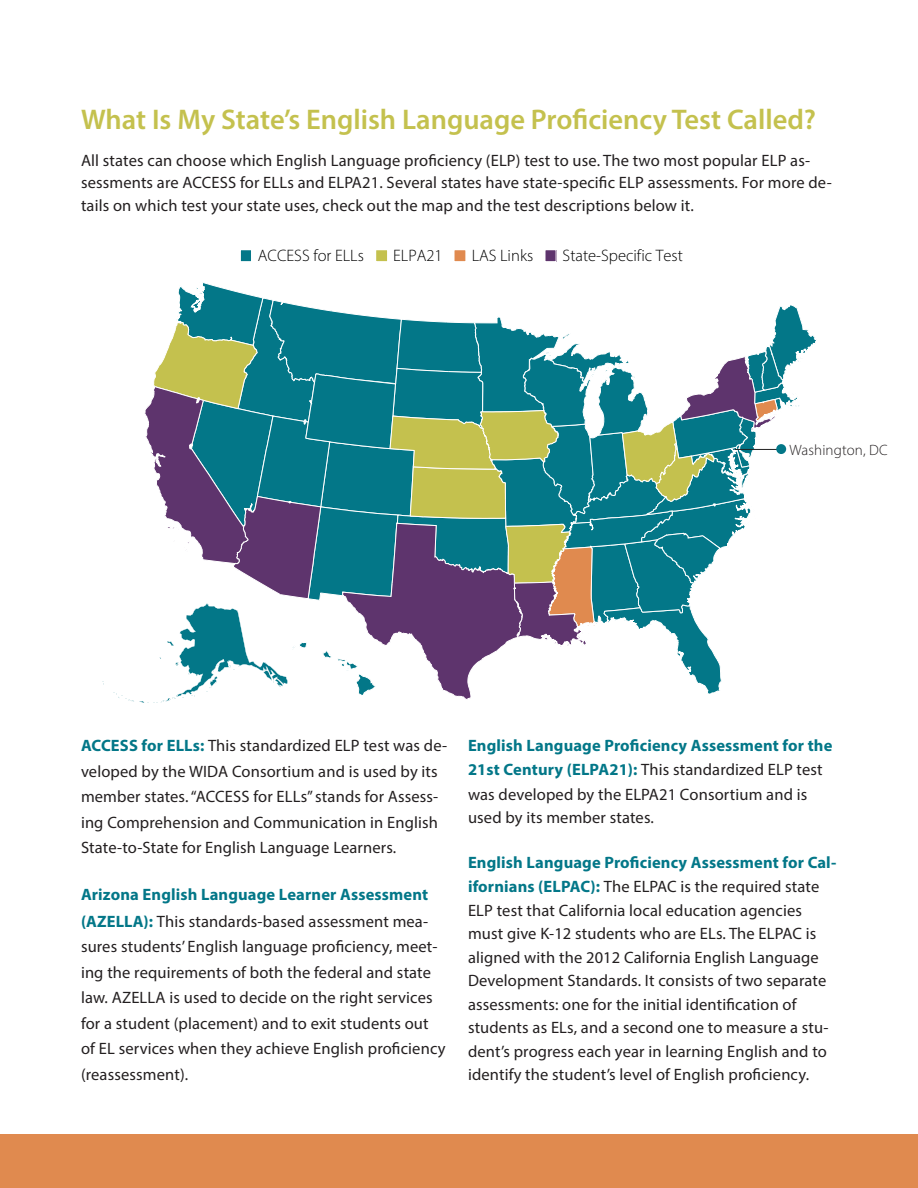
<style>
.page{position:relative;width:918px;height:1188px;background:#fff}
.page>*{position:absolute;margin:0;border:0;box-sizing:border-box;transform-origin:0 0}
.Heading_1__No_Number{font:600 28.5px "Myriad Pro";color:#c4c14e}
.t1{font:300 16.65px "Myriad Pro";color:#000}
.Body_1_15{font:16.5px/23.5px "Myriad Pro";letter-spacing:.01em;color:#231f20}
.Body_1_15-2{font:300 15px "Myriad Pro";letter-spacing:.01em;color:#231f20}
.s1{font-weight:700;color:#037788}
</style>
<div class="page">
<svg style="left:102px;top:282px;width:714px;height:421px"></svg>
<div style="left:240px;top:250px;width:11px;height:12px;background:#037788"></div>
<div style="left:240px;top:250px;width:12px;height:12px;border:1px solid #fff"></div>
<div style="left:376px;top:250px;width:12px;height:12px;background:#c4c14e"></div>
<div style="left:376px;top:250px;width:12px;height:12px;border:1px solid #fff"></div>
<div style="left:454px;top:250px;width:12px;height:12px;background:#e08a4f"></div>
<div style="left:454px;top:250px;width:12px;height:12px;border:1px solid #fff"></div>
<div style="left:545px;top:250px;width:11px;height:12px;background:#5e346d"></div>
<div style="left:545px;top:250px;width:11px;height:12px;border:1px solid #fff"></div>
<div style="left:0;top:1134px;width:918px;height:54px;background:#e08a4f"></div>
<div style="left:749px;top:684px;width:88px;height:27px;background:#fff"></div>
<div style="left:693px;top:694px;width:88px;height:27px;background:#fff"></div>
<hr style="left:735px;top:449px;width:43px;height:1px;background:#212121">
<div style="left:776px;top:444px;width:10px;height:10px;background:#037788;border-radius:50%"></div>
<p class="Heading_1__No_Number" style="left:81px;top:102px;width:737px">What Is My State’s English Language Proficiency Test Called?</p>
<p class="Body_1_15" style="left:81px;top:148px;width:752px;line-height:22.8px">All states can choose which English Language proficiency (ELP) test to use. The two most popular ELP as&shy;sessments are ACCESS for ELLs and ELPA21. Several states have state-specific ELP assessments. For more de&shy;tails on which test your state uses, check out the map and the test descriptions below it.</p>
<p class="t1" style="left:258px;top:246px;width:108px">ACCESS for ELLs</p>
<p class="t1" style="left:393px;top:246px;width:51px">ELPA21</p>
<p class="t1" style="left:472px;top:246px;width:63px">LAS Links</p>
<p class="t1" style="left:563px;top:246px;width:122px">State-Specific Test</p>
<p class="Body_1_15-2" style="left:790px;top:441px;width:100px">Washington, DC</p>
<p class="Body_1_15" style="left:81px;top:733px;width:368px;line-height:25.5px"><span class="s1">ACCESS for ELLs:</span> This standardized ELP test was de&shy;veloped by the WIDA Consortium and is used by its member states. “ACCESS for ELLs” stands for Assess&shy;ing Comprehension and Communication in English State-to-State for English Language Learners.</p>
<p class="Body_1_15" style="left:81px;top:881px;width:366px;line-height:25.7px"><span class="s1">Arizona English Language Learner Assessment (AZELLA):</span> This standards-based assessment mea&shy;sures students’ English language proficiency, meet&shy;ing the requirements of both the federal and state law. AZELLA is used to decide on the right services for a student (placement) and to exit students out of EL services when they achieve English proficiency (reassessment).</p>
<p class="Body_1_15" style="left:468px;top:733px;width:366px;line-height:24.2px"><span class="s1">English Language Proficiency Assessment for the 21st Century (ELPA21):</span> This standardized ELP test was developed by the ELPA21 Consortium and is used by its member states.</p>
<p class="Body_1_15" style="left:468px;top:850px;width:370px"><span class="s1">English Language Proficiency Assessment for Cal&shy;ifornians (ELPAC):</span> The ELPAC is the required state ELP test that California local education agencies must give K-12 students who are ELs. The ELPAC is aligned with the 2012 California English Language Development Standards. It consists of two separate assessments: one for the initial identification of students as ELs, and a second one to measure a stu&shy;dent’s progress each year in learning English and to identify the student’s level of English proficiency.</p>
</div>
